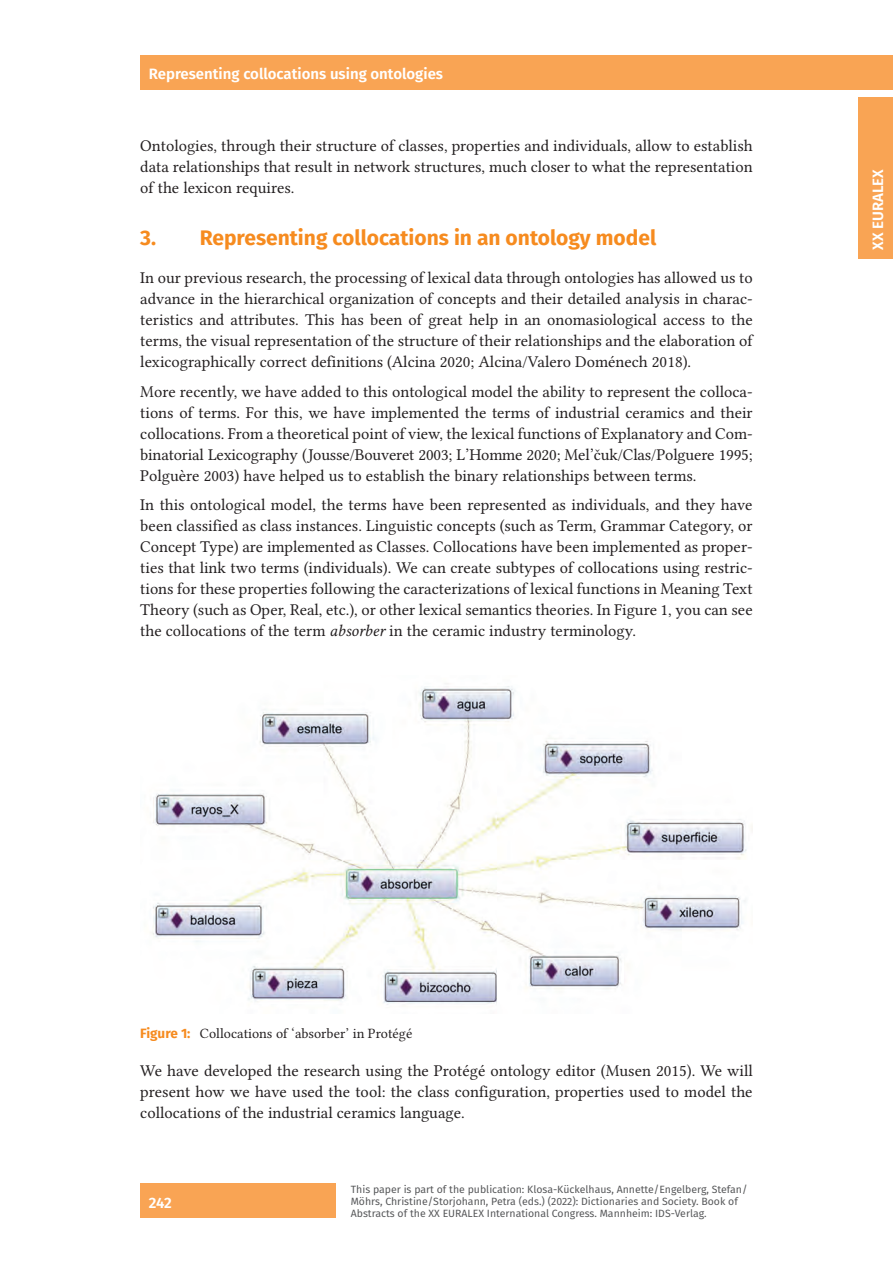
<style>
.page{position:relative;width:893px;height:1263px;background:#fff}
.page>*{position:absolute;margin:0;border:0;box-sizing:border-box;transform-origin:0 0}
.t1{font:700 21px "Fira Sans";color:#f68b1f}
.t2{font:16.5px/21px "Libertinus Serif";color:#231f20;text-align:justify}
.t3{font:600 15px "Fira Sans";color:#fff}
.t4{font:14.25px "Libertinus Serif";color:#231f20}
.t5{font:10.5px/12px "Fira Sans";color:#57585a}
.s1{font-style:italic}
.s2{font-family:"Fira Sans";font-weight:700;font-size:13.5px;color:#f68b1f}
</style>
<div class="page">
<div style="left:859px;top:97px;width:34px;height:161px;background:#f9a454"></div>
<div style="left:140px;top:55px;width:753px;height:34px;background:#f9a454"></div>
<div style="left:140px;top:1183px;width:196px;height:34px;background:#f9a454"></div>
<img style="left:152px;top:686px;width:601px;height:319px">
<p class="t3" style="left:149px;top:62px;width:296px">Representing collocations using ontologies</p>
<p class="t2" style="left:140px;top:135px;width:614px">Ontologies, through their structure of classes, properties and individuals, allow to establish data relationships that result in network structures, much closer to what the representation of the lexicon requires.</p>
<p class="t1" style="left:140px;top:220px;width:517px">3. Representing collocations in an ontology model</p>
<p class="t2" style="left:140px;top:267px;width:614px">In our previous research, the processing of lexical data through ontologies has allowed us to advance in the hierarchical organization of concepts and their detailed analysis in charac&shy;teristics and attributes. This has been of great help in an onomasiological access to the terms, the visual representation of the structure of their relationships and the elaboration of lexicographically correct definitions (Alcina 2020; Alcina/Valero Doménech 2018).</p>
<p class="t2" style="left:140px;top:381px;width:614px">More recently, we have added to this ontological model the ability to represent the colloca&shy;tions of terms. For this, we have implemented the terms of industrial ceramics and their collocations. From a theoretical point of view, the lexical functions of Explanatory and Com&shy;binatorial Lexicography (Jousse/Bouveret 2003; L’Homme 2020; Mel’čuk/Clas/Polguere 1995; Polguère 2003) have helped us to establish the binary relationships between terms.</p>
<p class="t2" style="left:140px;top:494px;width:614px">In this ontological model, the terms have been represented as individuals, and they have been classified as class instances. Linguistic concepts (such as Term, Grammar Category, or Concept Type) are implemented as Classes. Collocations have been implemented as proper&shy;ties that link two terms (individuals). We can create subtypes of collocations using restric&shy;tions for these properties following the caracterizations of lexical functions in Meaning Text Theory (such as Oper, Real, etc.), or other lexical semantics theories. In Figure 1, you can see the collocations of the term <span class="s1">absorber</span> in the ceramic industry terminology.</p>
<p class="t3" style="left:865px;top:250px;width:82px;rotate:-90deg">XX EURALEX</p>
<p class="t4" style="left:140px;top:1025px;width:274px"><span class="s2">Figure 1:</span> Collocations of ‘absorber’ in Protégé</p>
<p class="t2" style="left:140px;top:1060px;width:614px">We have developed the research using the Protégé ontology editor (Musen 2015). We will present how we have used the tool: the class configuration, properties used to model the collocations of the industrial ceramics language.</p>
<p class="t3" style="left:149px;top:1190px;width:24px">242</p>
<p class="t5" style="left:351px;top:1183px;width:398px">This paper is part of the publication: Klosa-Kückelhaus, Annette/Engelberg, Stefan/<br>Möhrs, Christine/Storjohann, Petra (eds.) (2022): Dictionaries and Society. Book of<br>Abstracts of the XX EURALEX International Congress. Mannheim: IDS-Verlag.</p>
</div>
